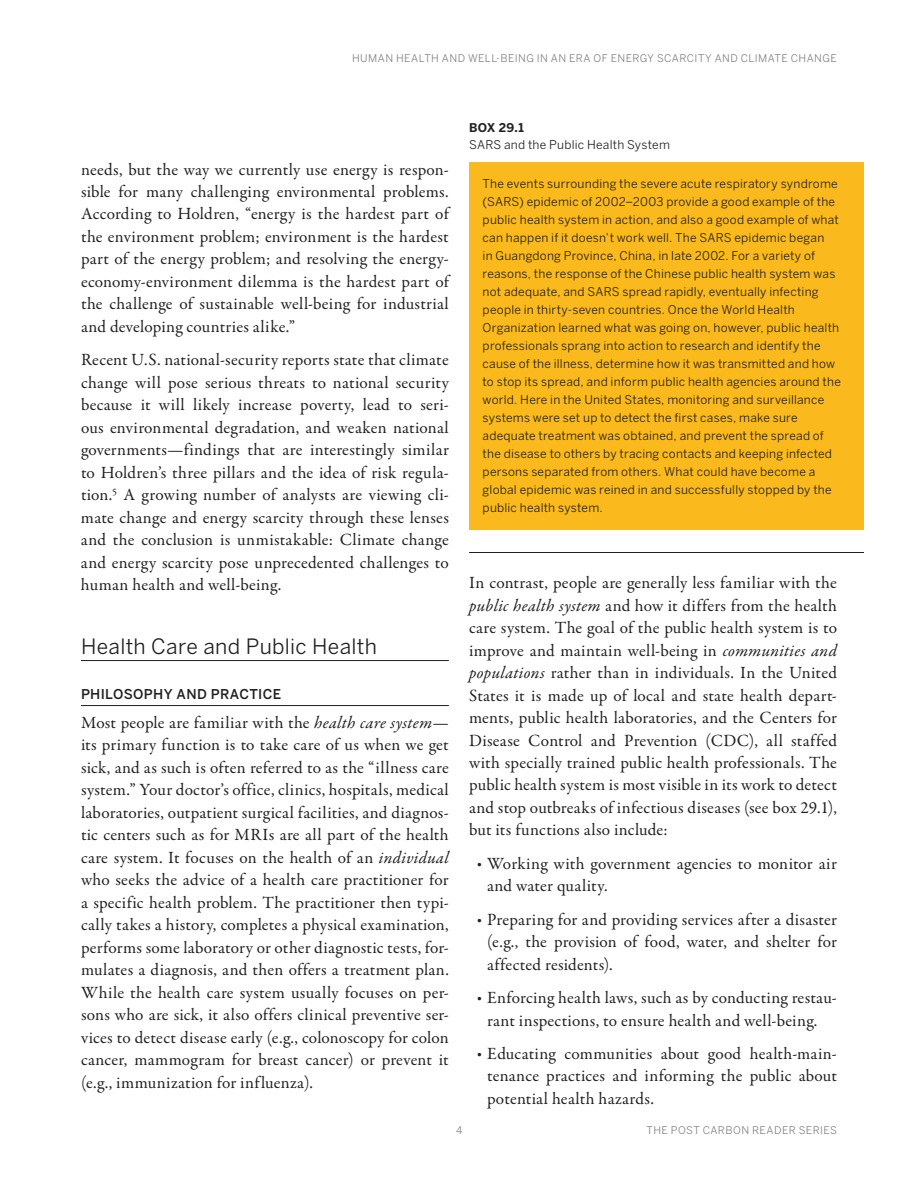
<style>
.page{position:relative;width:918px;height:1188px;background:#fff}
.page>*{position:absolute;margin:0;border:0;box-sizing:border-box;transform-origin:0 0}
.t1{font:21px "Benton Sans F";letter-spacing:.015em;color:#231f20}
.t2{font:17.25px/22.5px "Garamond Premr Pro";letter-spacing:.015em;color:#231f20;text-align:justify}
.t3{font:500 13.5px "Benton Sans F";letter-spacing:.025em;color:#231f20}
.t4{font:12px/18px "Benton Sans F";letter-spacing:.02em;color:#231f20}
.t5{font:700 12px "Benton Sans F";color:#231f20}
.t6{font:10.5px "Benton Sans F";letter-spacing:.045em;color:#808083}
.s1{font-style:italic}
</style>
<div class="page">
<hr style="left:81px;top:660px;width:368px;height:1px;background:#231f20">
<hr style="left:81px;top:705px;width:368px;height:1px;background:#231f20">
<div style="left:469px;top:162px;width:395px;height:367px;background:#fab91c"></div>
<hr style="left:469px;top:552px;width:395px;height:1px;background:#231f20">
<p class="t6" style="left:352px;top:52px;width:60px">Human Health</p>
<p class="t6" style="left:442px;top:52px;width:231px">and Well-Being in an Era of Energy Scarc</p>
<p class="t6" style="left:695px;top:52px;width:72px">ity and Climate</p>
<p class="t6" style="left:791px;top:52px;width:46px">Change</p>
<p class="t2" style="left:81px;top:158px;width:369px">needs, but the way we currently use energy is respon&shy;sible for many challenging environmental problems.<br>According to Holdren, “energy is the hardest part of the environment problem; environment is the hardest part of the energy problem; and resolving the energy&shy;economy-environment dilemma is the hardest part of the challenge of sustainable well-being for industrial and developing countries alike.”</p>
<p class="t2" style="left:81px;top:349px;width:369px">Recent U.S. national-security reports state that climate change will pose serious threats to national security because it will likely increase poverty, lead to seri&shy;ous environmental degradation, and weaken national governments—findings that are interestingly similar to Holdren’s three pillars and the idea of risk regula&shy;tion.<sup>5</sup> A growing number of analysts are viewing cli&shy;mate change and energy scarcity through these lenses and the conclusion is unmistakable: Climate change and energy scarcity pose unprecedented challenges to human health and well-being.</p>
<p class="t1" style="left:81px;top:634px;width:297px">Health Care and Public Health</p>
<p class="t3" style="left:81px;top:686px;width:202px">PHILOSOPHY AND PRACTICE</p>
<p class="t2" style="left:81px;top:712px;width:369px">Most people are familiar with the <span class="s1">health care system</span>— its primary function is to take care of us when we get sick, and as such is often referred to as the “illness care system.” Your doctor’s office, clinics, hospitals, medical laboratories, outpatient surgical facilities, and diagnos&shy;tic centers such as for MRIs are all part of the health care system. It focuses on the health of an <span class="s1">individual </span>who seeks the advice of a health care practitioner for a specific health problem. The practitioner then typi&shy;cally takes a history, completes a physical examination, performs some laboratory or other diagnostic tests, for&shy;mulates a diagnosis, and then offers a treatment plan.<br>While the health care system usually focuses on per&shy;sons who are sick, it also offers clinical preventive ser&shy;vices to detect disease early (e.g., colonoscopy for colon cancer, mammogram for breast cancer) or prevent it (e.g., immunization for influenza).</p>
<p class="t5" style="left:469px;top:121px;width:56px">Box 29.1</p>
<p class="t4" style="left:469px;top:135px;width:202px">SARS and the Public Health System</p>
<p class="t4" style="left:483px;top:175px;width:360px">The events surrounding the severe acute respiratory syndrome (SARS) epidemic of 2002–2003 provide a good example of the public health system in action, and also a good example of what can happen if it doesn’t work well. The SARS epidemic began<br>in Guangdong Province, China, in late 2002. For a variety of reasons, the response of the Chinese public health system was not adequate, and SARS spread rapidly, eventually infecting people in thirty-seven countries. Once the World Health Organization learned what was going on, however, public health professionals sprang into action to research and identify the cause of the illness, determine how it was transmitted and how to stop its spread, and inform public health agencies around the world. Here in the U nited States, monitoring and surveillance systems were set up to detect the first cases, make sure adequate treatment was obtained, and prevent the spread of the disease to others by tracing contacts and keeping infected persons separated from others. What could have become a global epidemic was reined in and successfully stopped by the public health system.</p>
<p class="t2" style="left:469px;top:572px;width:369px">In contrast, people are generally less familiar with the <span class="s1">public health system</span> and how it differs from the health care system. The goal of the public health system is to improve and maintain well-being in <span class="s1">communities and populations</span> rather than in individuals. In the United States it is made up of local and state health depart&shy;ments, public health laboratories, and the Centers for Disease Control and Prevention (CDC), all staffed with specially trained public health professionals. The public health system is most visible in its work to detect and stop outbreaks of infectious diseases (see box 29.1), but its functions also include:</p>
<p class="t2" style="left:487px;top:853px;width:351px;text-indent:-10px"><sup>.</sup> Working with government agencies to monitor air and water quality.</p>
<p class="t2" style="left:487px;top:908px;width:351px;text-indent:-10px"><sup>.</sup> Preparing for and providing services after a disaster (e.g., the provision of food, water, and shelter for affected residents).</p>
<p class="t2" style="left:477px;top:987px;width:362px;text-align:center"><sup>.</sup> Enforcing health laws, such as by conducting restau&shy;rant inspections, to ensure health and well-being.</p>
<p class="t2" style="left:487px;top:1043px;width:351px;text-indent:-10px"><sup>.</sup> Educating communities about good health-main&shy;tenance practices and informing the public about potential health hazards.</p>
<p class="t6" style="left:456px;top:1124px;width:8px">4</p>
<p class="t6" style="left:646px;top:1124px;width:65px">The post carb</p>
<p class="t6" style="left:733px;top:1124px;width:28px">on reader</p>
<p class="t6" style="left:799px;top:1124px;width:8px">ser</p>
<p class="t6" style="left:820px;top:1124px;width:11px">ies</p>
</div>
